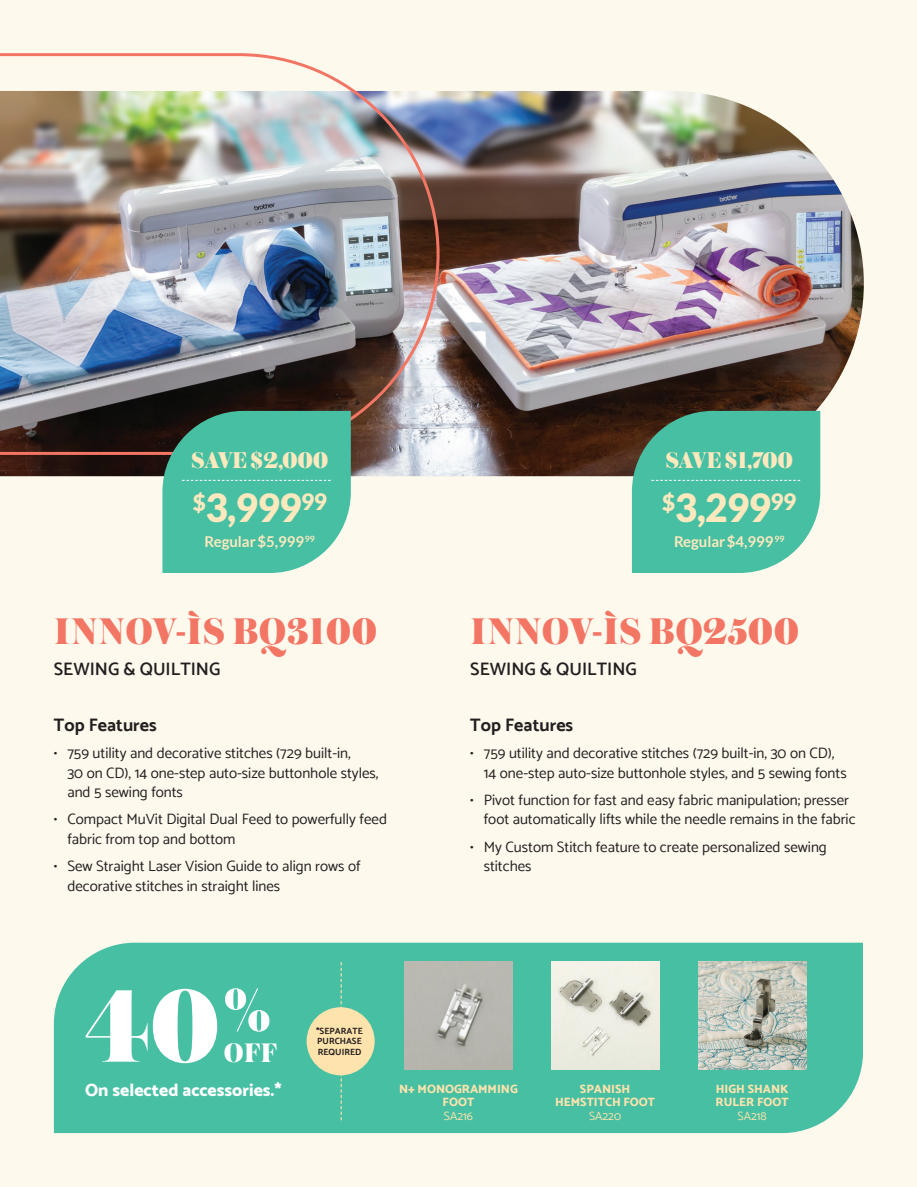
<style>
.page{position:relative;width:917px;height:1187px;background:#fff}
.page>*{position:absolute;margin:0;border:0;box-sizing:border-box;transform-origin:0 0}
.t1{font:900 108.75px "Austin";color:#fff}
.t2{font:900 39px "Austin";letter-spacing:.015em;color:#f37665}
.t3{font:900 38.85px "Lato";letter-spacing:-.02em;color:#fee9be}
.t4{font:900 28.2px "Austin";color:#fff}
.t5{font:900 24px "Austin";letter-spacing:-.015em;color:#fee9be}
.t6{font:600 18px "Catamaran";color:#231f20}
.t7{font:700 18px "Catamaran";color:#231f20}
.t8{font:800 17.55px "Catamaran";color:#fff}
.t9{font:15px/19.5px "Catamaran";color:#231f20}
.t10{font:700 14.85px "Lato";color:#fee9be}
.t11{font:800 12px/13.5px "Catamaran";color:#fee3ad;text-align:center}
.t12{font:12px "Catamaran";color:#fee3ad}
.t13{font:700 9px/10.5px "Catamaran";color:#231f20}
</style>
<div class="page">
<div style="left:0;top:0;width:916px;height:1186px;background:#fef9ed"></div>
<img style="left:0;top:91px;width:863px;height:385px">
<svg style="left:631px;top:411px;width:189px;height:162px;background:#51ba9f"></svg>
<img style="left:0;top:53px;width:441px;height:403px">
<svg style="left:162px;top:411px;width:189px;height:162px;background:#4db89f"></svg>
<div style="left:54px;top:942px;width:808px;height:190px;background:#46bfa3"></div>
<img style="left:404px;top:961px;width:108px;height:108px">
<img style="left:697px;top:961px;width:108px;height:108px">
<svg style="left:340px;top:962px;width:1px;height:158px"></svg>
<div style="left:306px;top:1007px;width:68px;height:68px;background:#fee3ad;border-radius:50%"></div>
<img style="left:551px;top:961px;width:108px;height:108px">
<h3 class="t5" style="left:191px;top:442px;width:139px">SAVE $ 2,000</h3>
<h3 class="t3" style="left:193px;top:485px;width:135px"><sup>$</sup>3,999<sup>99</sup></h3>
<p class="t10" style="left:204px;top:533px;width:112px">Regular $5,999<sup>99</sup></p>
<h2 class="t2" style="left:54px;top:602px;width:324px">INNOV-ÌS BQ3100</h2>
<p class="t6" style="left:54px;top:658px;width:168px">SEWING &amp; QUILTING</p>
<p class="t7" style="left:54px;top:714px;width:104px">Top Features</p>
<p class="t9" style="left:67px;top:743px;width:312px;text-indent:-14px">• 759 utility and decorative stitches (729 built-in,<br>30 on CD), 14 one-step auto-size buttonhole styles, and 5 sewing fonts</p>
<p class="t9" style="left:67px;top:809px;width:321px;text-indent:-14px">• Compact MuVit Digital Dual Feed to powerfully feed fabric from top and bottom</p>
<p class="t9" style="left:67px;top:856px;width:294px;text-indent:-14px">• Sew Straight Laser Vision Guide to align rows of decorative stitches in straight lines</p>
<h3 class="t5" style="left:665px;top:442px;width:129px">SAVE $ 1,700</h3>
<h3 class="t3" style="left:662px;top:485px;width:135px"><sup>$</sup>3,299<sup>99</sup></h3>
<p class="t10" style="left:674px;top:533px;width:112px">Regular $4,999<sup>99</sup></p>
<h2 class="t2" style="left:470px;top:602px;width:330px">INNOV-ÌS BQ2500</h2>
<p class="t6" style="left:470px;top:658px;width:168px">SEWING &amp; QUILTING</p>
<p class="t7" style="left:470px;top:714px;width:104px">Top Features</p>
<p class="t9" style="left:483px;top:743px;width:364px;text-indent:-14px">• 759 utility and decorative stitches (729 built-in, 30 on CD),<br>14 one-step auto-size buttonhole styles, and 5 sewing fonts</p>
<p class="t9" style="left:483px;top:790px;width:373px;text-indent:-14px">• Pivot function for fast and easy fabric manipulation; presser foot automatically lifts while the needle remains in the fabric</p>
<p class="t9" style="left:483px;top:836px;width:344px;text-indent:-14px">• My Custom Stitch feature to create personalized sewing stitches</p>
<h1 class="t1" style="left:85px;top:945px;width:187px">40<sup>%</sup></h1>
<h3 class="t4" style="left:224px;top:1031px;width:55px">OFF</h3>
<p class="t8" style="left:85px;top:1079px;width:198px">On selected accessories.*</p>
<p class="t13" style="left:316px;top:1025px;width:48px">*SEPARATE<br>PURCHASE<br>REQUIRED</p>
<p class="t11" style="left:399px;top:1081px;width:120px">N+ MONOGRAMMING<br>FOOT</p>
<p class="t12" style="left:444px;top:1108px;width:31px">SA216</p>
<p class="t11" style="left:555px;top:1081px;width:102px">SPANISH<br>HEMSTITCH FOOT</p>
<p class="t12" style="left:589px;top:1108px;width:34px">SA220</p>
<p class="t11" style="left:715px;top:1081px;width:75px;text-align:left">HIGH SHANK<br>RULER FOOT</p>
<p class="t12" style="left:737px;top:1108px;width:31px">SA218</p>
</div>
